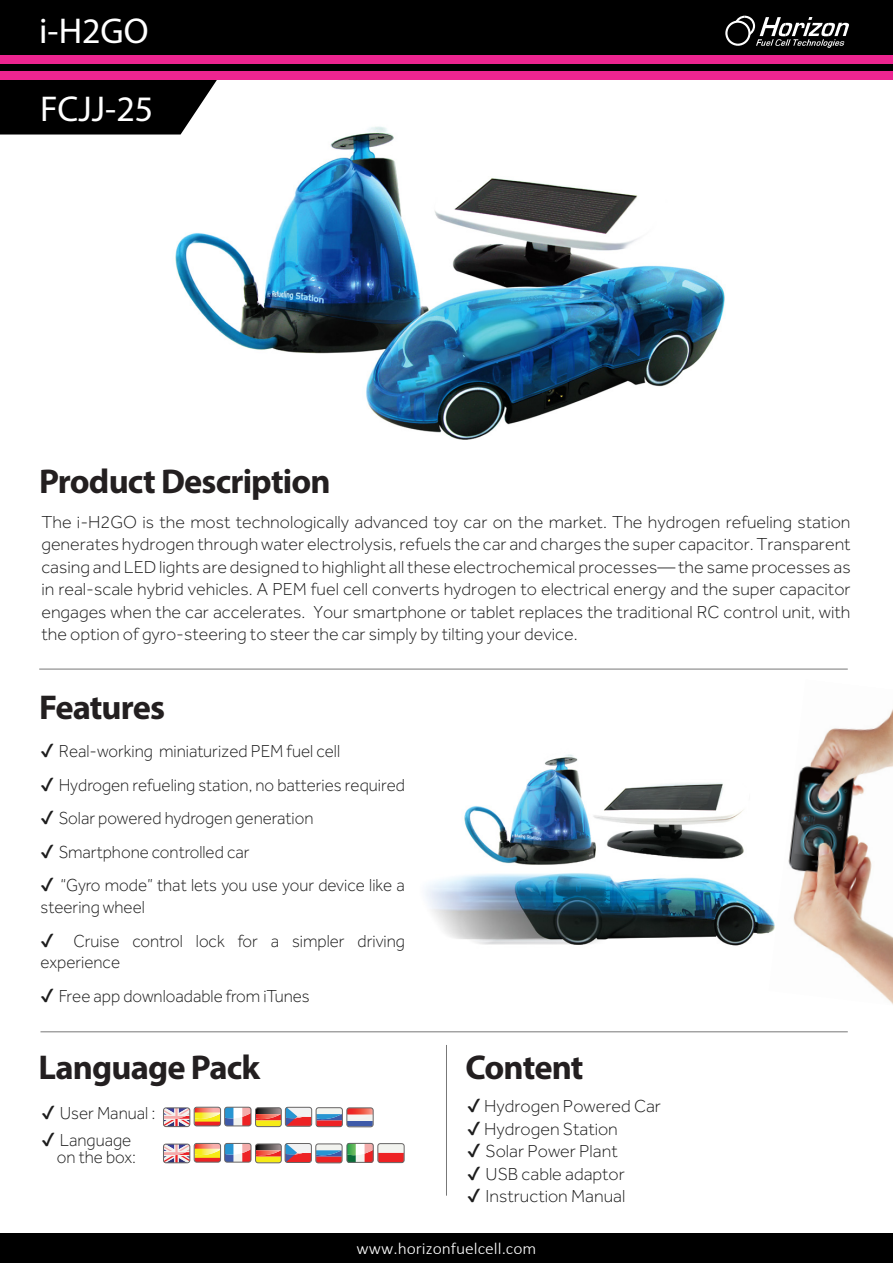
<style>
.page{position:relative;width:893px;height:1263px;background:#fff}
.page>*{position:absolute;margin:0;border:0;box-sizing:border-box;transform-origin:0 0}
.t1{font:36px/78.3px "Myriad Pro";color:#fff}
.t2{font:700 34.5px "Myriad Pro";letter-spacing:-.025em;color:#231f20}
.t3{font:300 18px/22.5px "Effra";color:#1d1d1d;text-align:justify}
.t4{font:300 18px/21.6px "Effra";color:#1d1d1d;scale:.95 1}
.t5{font:300 16.5px "Calibri";color:#fff;scale:1.06 1}
</style>
<div class="page">
<img style="left:425px;top:754px;width:344px;height:192px">
<img style="left:769px;top:709px;width:124px;height:296px">
<img style="left:175px;top:126px;width:550px;height:314px">
<div style="left:0;top:0;width:893px;height:78px;background:#000"></div>
<div style="left:0;top:1233px;width:893px;height:30px;background:#000"></div>
<svg style="left:725px;top:16px;width:124px;height:32px"></svg>
<hr style="left:39px;top:669px;width:809px;height:1px;background:#787878">
<hr style="left:40px;top:1031px;width:808px;height:1px;background:#787878">
<img style="left:39px;top:55px;width:118px;height:1px">
<hr style="left:446px;top:1045px;width:1px;height:151px;background:#787878">
<svg style="left:0;top:80px;width:218px;height:55px;background:#171717"></svg>
<div style="left:0;top:56px;width:893px;height:8px;background:#ed2590"></div>
<div style="left:0;top:71px;width:893px;height:9px;background:#ed2590"></div>
<svg style="left:163px;top:1107px;width:210px;height:21px"></svg>
<div style="left:347px;top:1108px;width:26px;height:19px;border:1px solid #666464;border-radius:3px"></div>
<svg style="left:163px;top:1143px;width:241px;height:21px"></svg>
<div style="left:378px;top:1143px;width:26px;height:20px;border:1px solid #666464;border-radius:3px"></div>
<h1 class="t1" style="left:39px;top:-9px;width:116px">i-H2GO<br>FCJJ-25</h1>
<h2 class="t2" style="left:39px;top:459px;width:293px">Product Description</h2>
<p class="t3" style="left:41px;top:511px;width:811px">The i-H2GO is the most technologically advanced toy car on the market. The hydrogen refueling station generates hydrogen through water electrolysis, refuels the car and charges the super capacitor. Transparent casing and LED lights are designed to highlight all these electrochemical processes— the same processes as in real-scale hybrid vehicles. A PEM fuel cell converts hydrogen to electrical energy and the super capacitor engages when the car accelerates. Your smartphone or tablet replaces the traditional RC control unit, with the option of gyro-steering to steer the car simply by tilting your device.</p>
<h2 class="t2" style="left:39px;top:685px;width:128px">Features</h2>
<p class="t4" style="left:40px;top:740px;width:317px">✔ Real-working miniaturized PEM fuel cell</p>
<p class="t4" style="left:40px;top:774px;width:385px">✔ Hydrogen refueling station, no batteries required</p>
<p class="t4" style="left:40px;top:807px;width:289px">✔ Solar powered hydrogen generation</p>
<p class="t4" style="left:40px;top:841px;width:222px">✔ Smartphone controlled car</p>
<p class="t4" style="left:40px;top:874px;width:385px">✔ “Gyro mode” that lets you use your device like a steering wheel</p>
<p class="t4" style="left:40px;top:930px;width:385px">✔ Cruise control lock for a simpler driving experience</p>
<p class="t4" style="left:40px;top:985px;width:285px">✔ Free app downloadable from iTunes</p>
<h2 class="t2" style="left:39px;top:1045px;width:223px">Language Pack</h2>
<h2 class="t2" style="left:466px;top:1045px;width:119px">Content</h2>
<p class="t4" style="left:42px;top:1102px;width:121px">✔ User Manual :</p>
<p class="t4" style="left:42px;top:1132px;width:101px;line-height:17.1px;text-align:right">✔ Language on the box:</p>
<p class="t3" style="left:467px;top:1095px;width:195px">✔ Hydrogen Powered Car</p>
<p class="t3" style="left:467px;top:1117px;width:152px">✔ Hydrogen Station</p>
<p class="t3" style="left:467px;top:1140px;width:152px">✔ Solar Power Plant</p>
<p class="t3" style="left:467px;top:1162px;width:159px">✔ USB cable adaptor</p>
<p class="t3" style="left:467px;top:1185px;width:160px">✔ Instruction Manual</p>
<p class="t5" style="left:357px;top:1238px;width:171px">www.horizonfuelcell.com</p>
</div>
